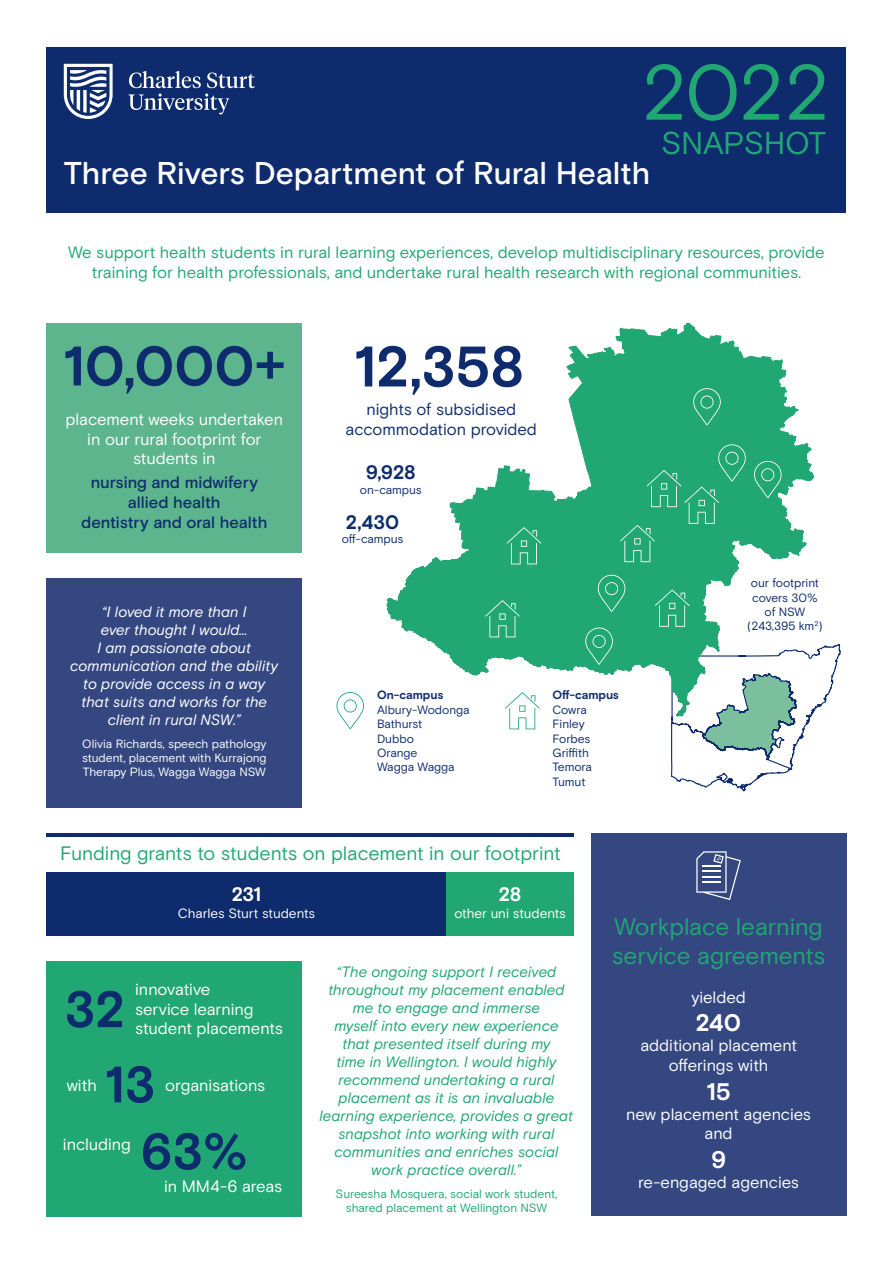
<style>
.page{position:relative;width:893px;height:1263px;background:#fff}
.page>*{position:absolute;margin:0;border:0;box-sizing:border-box;transform-origin:0 0}
.t1{font:78px "Basis Grotesque";color:#21a774}
.Body_navy{font:700 57px "Basis Grotesque";color:#0d2b6d}
.Body_navy-2{font:700 55.5px "Basis Grotesque";color:#0d2b6d}
.Body_navy-3{font:700 51px "Basis Grotesque";color:#0d2b6d}
.t2{font:500 31.5px "Basis Grotesque";letter-spacing:-.005em;color:#fff}
.t3{font:31.5px "Basis Grotesque";letter-spacing:-.015em;color:#21a774}
.Body_navy-4{font:24px "Basis Grotesque";letter-spacing:-.005em;color:#21a774}
.Body_navy-5{font:700 24px "Basis Grotesque";color:#fff}
.Body_navy-6{font:19.5px "Basis Grotesque";letter-spacing:-.01em;color:#21a774}
.Body_navy-7{font:700 19.5px "Basis Grotesque";letter-spacing:-.005em;color:#0d2b6d}
.Body_navy-8{font:700 19.5px "Basis Grotesque";color:#fff}
.Body_navy-9{font:16.5px/19.8px "Basis Grotesque";letter-spacing:-.005em;color:#fff;text-align:center}
.Body_green{font:16.5px/19.8px "Basis Grotesque";letter-spacing:-.005em;color:#21a774;text-align:center}
.Body_navy-10{font:500 16.5px "Basis Grotesque";color:#0d2b6d}
.Body_navy-11{font:16.5px/19.8px "Basis Grotesque";letter-spacing:-.005em;color:#0d2b6d;text-align:center}
.t4{font:italic 15px/18px "Basis Grotesque";letter-spacing:-.005em;color:#21a774;text-align:center}
.t5{font:italic 15px/18px "Basis Grotesque";letter-spacing:-.005em;color:#fff;text-align:center}
.Body_navy-12{font:13.5px "Basis Grotesque";letter-spacing:-.005em;color:#fff}
.Body_navy-13{font:12px/14.4px "Basis Grotesque";letter-spacing:-.005em;color:#0d2b6d}
.t6{font:12px/14.4px "Basis Grotesque";letter-spacing:-.005em;color:#fff;text-align:justify}
.t7{font:12px/14.4px "Basis Grotesque";letter-spacing:-.005em;color:#21a774;text-align:center}
.t8{font:700 12px "Basis Grotesque";letter-spacing:-.01em;color:#0d2b6d}
</style>
<div class="page">
<div style="left:47px;top:961px;width:255px;height:255px;background:#21a774"></div>
<div style="left:47px;top:47px;width:799px;height:166px;background:#0d2b6d"></div>
<div style="left:47px;top:578px;width:255px;height:230px;background:#354780"></div>
<div style="left:591px;top:833px;width:255px;height:383px;background:#354780"></div>
<div style="left:47px;top:323px;width:255px;height:230px;background:#5cb58d"></div>
<svg style="left:64px;top:64px;width:191px;height:55px"></svg>
<svg style="left:696px;top:851px;width:45px;height:49px"></svg>
<svg style="left:671px;top:644px;width:170px;height:148px"></svg>
<svg style="left:386px;top:323px;width:428px;height:393px"></svg>
<svg style="left:585px;top:627px;width:28px;height:38px"></svg>
<svg style="left:598px;top:575px;width:27px;height:37px"></svg>
<svg style="left:754px;top:461px;width:27px;height:37px"></svg>
<svg style="left:693px;top:388px;width:28px;height:37px"></svg>
<svg style="left:507px;top:527px;width:34px;height:37px"></svg>
<svg style="left:485px;top:600px;width:35px;height:37px"></svg>
<svg style="left:655px;top:589px;width:35px;height:38px"></svg>
<svg style="left:620px;top:444px;width:126px;height:118px;background:#2bab7a"></svg>
<svg style="left:336px;top:692px;width:28px;height:37px"></svg>
<svg style="left:505px;top:692px;width:35px;height:37px"></svg>
<div style="left:47px;top:872px;width:527px;height:63px;background:#0d2b6d"></div>
<div style="left:446px;top:872px;width:128px;height:63px;background:#21a774"></div>
<hr style="left:47px;top:833px;width:527px;height:4px;background:#0d2b6d">
<p class="t1" style="left:642px;top:47px;width:190px">2022</p>
<p class="t2" style="left:64px;top:154px;width:588px">Three Rivers Department of Rural Health</p>
<p class="t3" style="left:661px;top:124px;width:166px">SNAPSHOT</p>
<p class="Body_green" style="left:68px;top:242px;width:758px">We support health students in rural learning experiences, develop multidisciplinary resources, provide training for health professionals, and undertake rural health research with regional communities.</p>
<p class="Body_navy-2" style="left:63px;top:334px;width:224px">10,000+</p>
<p class="Body_navy-9" style="left:66px;top:409px;width:219px">placement weeks undertaken in our rural footprint for students in</p>
<p class="Body_navy-10" style="left:91px;top:472px;width:169px">nursing and midwifery</p>
<p class="Body_navy-10" style="left:128px;top:492px;width:94px">allied health</p>
<p class="Body_navy-10" style="left:81px;top:512px;width:188px">dentistry and oral health</p>
<p class="t5" style="left:70px;top:602px;width:210px">“I loved it more than I<br>ever thought I would…<br>I am passionate about communication and the ability to provide access in a way that suits and works for the client in rural NSW.”</p>
<p class="t6" style="left:82px;top:736px;width:186px">Olivia Richards, speech pathology student, placement with Kurrajong Therapy Plus, Wagga Wagga NSW</p>
<p class="Body_navy" style="left:354px;top:333px;width:172px">12,358</p>
<p class="Body_navy-11" style="left:346px;top:399px;width:193px">nights of subsidised accommodation provided</p>
<p class="Body_navy-7" style="left:366px;top:461px;width:51px">9,928</p>
<p class="Body_navy-13" style="left:360px;top:482px;width:63px">on-campus</p>
<p class="Body_navy-7" style="left:346px;top:511px;width:55px">2,430</p>
<p class="Body_navy-13" style="left:342px;top:532px;width:63px">off-campus</p>
<p class="t8" style="left:377px;top:688px;width:68px">On-campus</p>
<p class="Body_navy-13" style="left:377px;top:702px;width:94px">Albury-Wodonga</p>
<p class="Body_navy-13" style="left:377px;top:717px;width:47px">Bathurst</p>
<p class="Body_navy-13" style="left:377px;top:731px;width:38px">Dubbo</p>
<p class="Body_navy-13" style="left:377px;top:745px;width:42px">Orange</p>
<p class="Body_navy-13" style="left:377px;top:760px;width:79px">Wagga Wagga</p>
<p class="t8" style="left:552px;top:688px;width:68px">Off-campus</p>
<p class="Body_navy-13" style="left:552px;top:702px;width:36px">Cowra</p>
<p class="Body_navy-13" style="left:552px;top:717px;width:34px">Finley</p>
<p class="Body_navy-13" style="left:552px;top:731px;width:39px">Forbes</p>
<p class="Body_navy-13" style="left:552px;top:745px;width:38px">Griffith</p>
<p class="Body_navy-13" style="left:552px;top:760px;width:41px">Temora</p>
<p class="Body_navy-13" style="left:552px;top:774px;width:34px">Tumut</p>
<p class="Body_navy-6" style="left:60px;top:842px;width:502px">Funding grants to students on placement in our footprint</p>
<p class="Body_navy-13" style="left:751px;top:576px;width:70px">our footprint covers 30%</p>
<p class="Body_navy-13" style="left:765px;top:604px;width:42px">of NSW</p>
<p class="Body_navy-13" style="left:747px;top:619px;width:77px">(243,395 km<sup>2</sup>)</p>
<p class="Body_navy-8" style="left:232px;top:883px;width:31px">231</p>
<p class="Body_navy-12" style="left:178px;top:905px;width:139px">Charles Sturt students</p>
<p class="Body_navy-8" style="left:499px;top:883px;width:24px">28</p>
<p class="Body_navy-12" style="left:454px;top:905px;width:113px">other uni students</p>
<p class="Body_navy-9" style="left:135px;top:979px;width:149px;text-align:left">innovative<br>service learning student placements</p>
<p class="Body_navy-3" style="left:65px;top:979px;width:62px">32</p>
<p class="Body_navy-3" style="left:105px;top:1055px;width:52px">13</p>
<p class="Body_navy-3" style="left:141px;top:1121px;width:108px">63%</p>
<p class="Body_navy-9" style="left:67px;top:1075px;width:32px">with</p>
<p class="Body_navy-9" style="left:165px;top:1075px;width:101px">organisations</p>
<p class="Body_navy-9" style="left:63px;top:1134px;width:69px">including</p>
<p class="Body_navy-9" style="left:164px;top:1177px;width:120px">in MM4-6 areas</p>
<p class="t4" style="left:320px;top:963px;width:255px">“The ongoing support I received throughout my placement enabled me to engage and immerse<br>myself into every new experience that presented itself during my<br>time in Wellington. I would highly recommend undertaking a rural placement as it is an invaluable learning experience, provides a great snapshot into working with rural communities and enriches social work practice overall.”</p>
<p class="t7" style="left:336px;top:1186px;width:223px">Sureesha Mosquera, social work student, shared placement at Wellington NSW</p>
<p class="Body_navy-4" style="left:615px;top:912px;width:210px">Workplace learning</p>
<p class="Body_navy-4" style="left:612px;top:941px;width:215px">service agreements</p>
<p class="Body_navy-9" style="left:691px;top:987px;width:56px">yielded</p>
<p class="Body_navy-5" style="left:696px;top:1009px;width:47px">240</p>
<p class="Body_navy-9" style="left:640px;top:1035px;width:158px">additional placement offerings with</p>
<p class="Body_navy-5" style="left:707px;top:1077px;width:26px">15</p>
<p class="Body_navy-9" style="left:626px;top:1104px;width:186px">new placement agencies and</p>
<p class="Body_navy-5" style="left:711px;top:1146px;width:17px">9</p>
<p class="Body_navy-9" style="left:638px;top:1172px;width:162px">re-engaged agencies</p>
</div>
